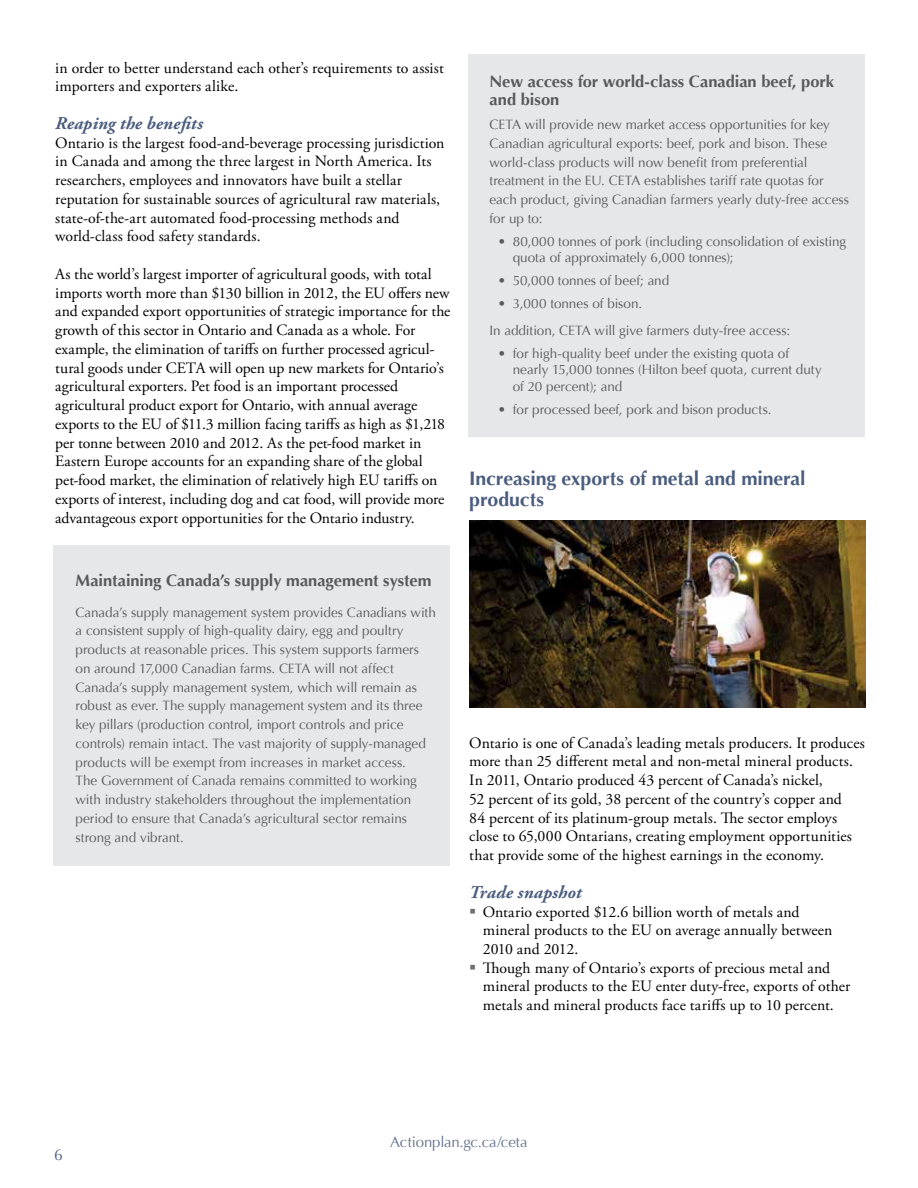
<style>
.page{position:relative;width:918px;height:1188px;background:#fff}
.page>*{position:absolute;margin:0;border:0;box-sizing:border-box;transform-origin:0 0}
.t1{font:700 19.5px/21px "Optima";letter-spacing:-.005em;color:#4b5d7e}
.t2{font:italic 700 18px "Adobe Garamond Pro";letter-spacing:.01em;color:#4b5d7e}
.t3{font:700 16.5px/18px "Optima";color:#58595b}
.t4{font:15.75px/18.8px "Adobe Garamond Pro";color:#000}
.t5{font:15.75px "Optima";color:#1f355e}
.t6{font:15px "Optima";letter-spacing:-.005em;color:#1f355e}
.t7{font:13.5px/18.8px "Optima";color:#58595b}
.s1{color:#6d6e71}
</style>
<div class="page">
<div style="left:54px;top:545px;width:396px;height:321px;background:#e6e7e8"></div>
<div style="left:468px;top:54px;width:396px;height:383px;background:#e6e7e8"></div>
<img style="left:469px;top:521px;width:396px;height:187px">
<p class="t4" style="left:55px;top:59px;width:390px">in order to better understand each other’s requirements to assist importers and exporters alike.</p>
<p class="t2" style="left:55px;top:113px;width:149px">Reaping the benefits</p>
<p class="t4" style="left:55px;top:134px;width:391px">Ontario is the largest food-and-beverage processing jurisdiction in Canada and among the three largest in North America. Its researchers, employees and innovators have built a stellar reputation for sustainable sources of agricultural raw materials, state-of-the-art automated food-processing methods and world-class food safety standards.</p>
<p class="t4" style="left:55px;top:265px;width:397px">As the world’s largest importer of agricultural goods, with total imports worth more than $130 billion in 2012, the EU offers new and expanded export opportunities of strategic importance for the growth of this sector in Ontario and Canada as a whole. For example, the elimination of tariffs on further processed agricul&shy;tural goods under CETA will open up new markets for Ontario’s agricultural exporters. Pet food is an important processed agricultural product export for Ontario, with annual average exports to the EU of $11.3 million facing tariffs as high as $1,218 per tonne between 2010 and 2012. As the pet-food market in Eastern Europe accounts for an expanding share of the global pet-food market, the elimination of relatively high EU tariffs on exports of interest, including dog and cat food, will provide more advantageous export opportunities for the Ontario industry.</p>
<p class="t3" style="left:76px;top:571px;width:358px">Maintaining Canada’s supply management system</p>
<p class="t7" style="left:76px;top:603px;width:362px">Canada’s supply management system provides Canadians with a consistent supply of high-quality dairy, egg and poultry products at reasonable prices. This system supports farmers on around 17,000 Canadian farms. CETA will not affect Canada’s supply management system, which will remain as robust as ever. The supply management system and its three key pillars (production control, import controls and price controls) remain intact. The vast majority of supply-managed products will be exempt from increases in market access.<br>The Government of Canada remains committed to working with industry stakeholders throughout the implementation period to ensure that Canada’s agricultural sector remains strong and vibrant.</p>
<p class="t3" style="left:490px;top:73px;width:346px">New access for world-class Canadian beef, pork and bison</p>
<p class="t7" style="left:490px;top:115px;width:361px">CETA will provide new market access opportunities for key Canadian agricultural exports: beef, pork and bison. These world-class products will now benefit from preferential treatment in the EU. CETA establishes tariff rate quotas for each product, giving Canadian farmers yearly duty-free access for up to:</p>
<p class="t7" style="left:513px;top:233px;width:335px;line-height:16.2px;text-indent:-15px">• 80,000 tonnes of pork (including consolidation of existing quota of approximately 6,000 tonnes);</p>
<p class="t7" style="left:498px;top:271px;width:173px">• 50,000 tonnes of beef; and</p>
<p class="t7" style="left:490px;top:290px;width:302px;line-height:27.5px;text-indent:8px">• 3,000 tonnes of bison.<br>In addition, CETA will give farmers duty-free access:</p>
<p class="t7" style="left:513px;top:346px;width:311px;line-height:16.2px;text-indent:-15px">• for high-quality beef under the existing quota of nearly 15,000 tonnes (Hilton beef quota, current duty of 20 percent); and</p>
<p class="t7" style="left:498px;top:400px;width:275px">• for processed beef, pork and bison products.</p>
<p class="t1" style="left:469px;top:468px;width:338px">Increasing exports of metal and mineral products</p>
<p class="t4" style="left:469px;top:734px;width:397px">Ontario is one of Canada’s leading metals producers. It produces more than 25 different metal and non-metal mineral products.<br>In 2011, Ontario produced 43 percent of Canada’s nickel,<br>52 percent of its gold, 38 percent of the country’s copper and<br>84 percent of its platinum-group metals. The sector employs close to 65,000 Ontarians, creating employment opportunities that provide some of the highest earnings in the economy.</p>
<p class="t2" style="left:469px;top:882px;width:114px">Trade snapshot</p>
<p class="t4" style="left:483px;top:903px;width:351px;text-indent:-13px"><span class="s1">▪</span> Ontario exported $12.6 billion worth of metals and mineral products to the EU on average annually between<br>2010 and 2012.</p>
<p class="t4" style="left:483px;top:959px;width:369px;text-indent:-13px"><span class="s1">▪</span> Though many of Ontario’s exports of precious metal and mineral products to the EU enter duty-free, exports of other metals and mineral products face tariffs up to 10 percent.</p>
<p class="t5" style="left:54px;top:1146px;width:10px">6</p>
<p class="t6" style="left:390px;top:1133px;width:139px">Actionplan.gc.ca/ceta</p>
</div>
